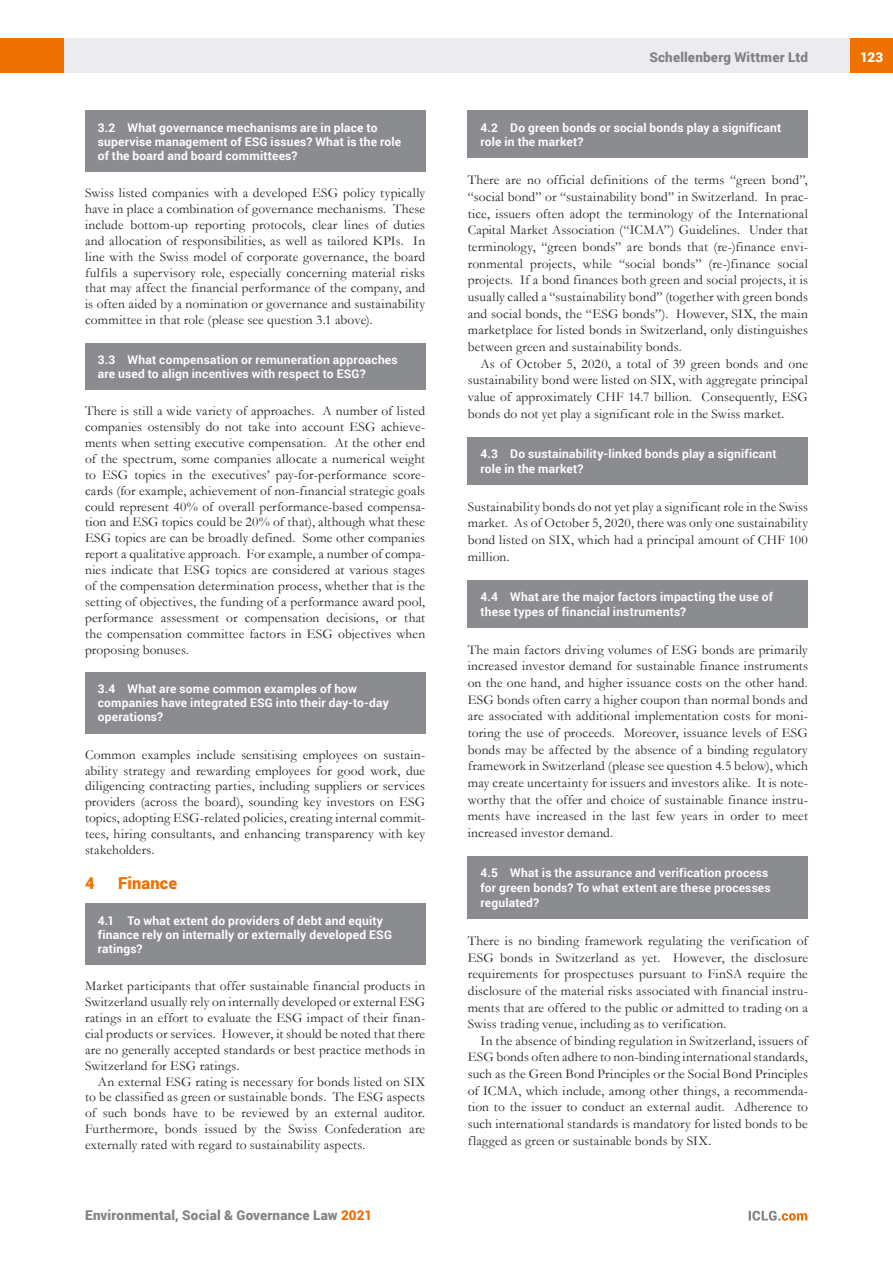
<style>
.page{position:relative;width:893px;height:1263px;background:#fff}
.page>*{position:absolute;margin:0;border:0;box-sizing:border-box;transform-origin:0 0}
.MS_Heading{font:900 16.5px "Roboto";letter-spacing:.005em;color:#ef7100}
.MS_Body_Text_-_First{font:13.5px/15.9px "Garamond";letter-spacing:.01em;color:#231f20;text-align:justify}
.MS_Body_Text_-_Secon{font:13.5px/16.6px "Garamond";letter-spacing:.01em;color:#231f20;text-align:justify}
.t1{font:900 13.5px "Roboto";letter-spacing:.015em;color:#808285}
.t2{font:900 13.5px "Roboto";color:#fff}
.MS_-_Question{font:700 12px/14.9px "Roboto";letter-spacing:.015em;color:#fff}
.MS_-_Question_follow{font:700 12px/14.1px "Roboto";letter-spacing:.015em;color:#fff}
.s1{color:#ef7100}
</style>
<div class="page">
<div style="left:64px;top:38px;width:786px;height:34px;background:#ececee"></div>
<div style="left:850px;top:38px;width:43px;height:34px;background:#ef7100"></div>
<div style="left:0;top:38px;width:64px;height:34px;background:#ef7100"></div>
<svg style="left:749px;top:1211px;width:58px;height:9px"></svg>
<div style="left:468px;top:111px;width:340px;height:47px;background:#8a8c8f"></div>
<div style="left:468px;top:437px;width:340px;height:47px;background:#8a8c8f"></div>
<div style="left:468px;top:580px;width:340px;height:48px;background:#8a8c8f"></div>
<div style="left:468px;top:856px;width:340px;height:63px;background:#8a8c8f"></div>
<div style="left:85px;top:111px;width:340px;height:61px;background:#8a8c8f"></div>
<div style="left:85px;top:343px;width:340px;height:47px;background:#8a8c8f"></div>
<div style="left:85px;top:672px;width:340px;height:61px;background:#8a8c8f"></div>
<div style="left:85px;top:904px;width:340px;height:61px;background:#8a8c8f"></div>
<p class="MS_-_Question" style="left:98px;top:120px;width:305px;line-height:14.1px">3.2 What governance mechanisms are in place to supervise management of ESG issues? What is the role of the board and board committees?</p>
<p class="MS_Body_Text_-_First" style="left:85px;top:184px;width:342px">Swiss listed companies with a developed ESG policy typically have in place a combination of governance mechanisms. These include bottom-up reporting protocols, clear lines of duties and allocation of responsibilities, as well as tailored KPIs. In line with the Swiss model of corporate governance, the board fulfils a supervisory role, especially concerning material risks that may affect the financial performance of the company, and is often aided by a nomination or governance and sustainability committee in that role (please see question 3.1 above).</p>
<p class="MS_-_Question" style="left:98px;top:352px;width:301px;line-height:14.1px">3.3 What compensation or remuneration approaches are used to align incentives with respect to ESG?</p>
<p class="MS_Body_Text_-_First" style="left:85px;top:403px;width:342px">There is still a wide variety of approaches. A number of listed companies ostensibly do not take into account ESG achieve&shy;ments when setting executive compensation. At the other end of the spectrum, some companies allocate a numerical weight to ESG topics in the executives’ pay-for-performance score&shy;cards (for example, achievement of non-financial strategic goals could represent 40% of overall performance-based compensa&shy;tion and ESG topics could be 20% of that), although what these ESG topics are can be broadly defined. Some other companies report a qualitative approach. For example, a number of compa&shy;nies indicate that ESG topics are considered at various stages of the compensation determination process, whether that is the setting of objectives, the funding of a performance award pool, performance assessment or compensation decisions, or that the compensation committee factors in ESG objectives when proposing bonuses.</p>
<p class="MS_-_Question" style="left:98px;top:681px;width:293px;line-height:14.1px">3.4 What are some common examples of how companies have integrated ESG into their day-to-day operations?</p>
<p class="MS_Body_Text_-_First" style="left:85px;top:746px;width:342px">Common examples include sensitising employees on sustain&shy;ability strategy and rewarding employees for good work, due diligencing contracting parties, including suppliers or services providers (across the board), sounding key investors on ESG topics, adopting ESG-related policies, creating internal commit&shy;tees, hiring consultants, and enhancing transparency with key stakeholders.</p>
<p class="MS_Heading" style="left:85px;top:872px;width:11px">4</p>
<p class="MS_Heading" style="left:118px;top:872px;width:61px">Finance</p>
<p class="MS_-_Question_follow" style="left:98px;top:913px;width:296px">4.1 To what extent do providers of debt and equity finance rely on internally or externally developed ESG ratings?</p>
<p class="MS_Body_Text_-_First" style="left:85px;top:978px;width:342px">Market participants that offer sustainable financial products in Switzerland usually rely on internally developed or external ESG ratings in an effort to evaluate the ESG impact of their finan&shy;cial products or services. However, it should be noted that there are no generally accepted standards or best practice methods in Switzerland for ESG ratings.</p>
<p class="MS_Body_Text_-_Secon" style="left:85px;top:1073px;width:342px;line-height:15.9px;text-indent:13px">An external ESG rating is necessary for bonds listed on SIX to be classified as green or sustainable bonds. The ESG aspects of such bonds have to be reviewed by an external auditor.<br>Furthermore, bonds issued by the Swiss Confederation are externally rated with regard to sustainability aspects.</p>
<p class="t1" style="left:85px;top:1206px;width:289px">Environmental, Social &amp; Governance Law <span class="s1">2021</span></p>
<p class="t1" style="left:649px;top:48px;width:160px">Schellenberg Wittmer Ltd</p>
<p class="t2" style="left:860px;top:48px;width:24px">123</p>
<p class="MS_-_Question" style="left:480px;top:119px;width:302px">4.2 Do green bonds or social bonds play a significant role in the market?</p>
<p class="MS_Body_Text_-_First" style="left:468px;top:171px;width:342px;line-height:16.6px">There are no official definitions of the terms “green bond”, “social bond” or “sustainability bond” in Switzerland. In prac&shy;tice, issuers often adopt the terminology of the International Capital Market Association (“ICMA”) Guidelines. Under that terminology, “green bonds” are bonds that (re-)finance envi&shy;ronmental projects, while “social bonds” (re-)finance social projects. If a bond finances both green and social projects, it is usually called a “sustainability bond” (together with green bonds and social bonds, the “ESG bonds”). However, SIX, the main marketplace for listed bonds in Switzerland, only distinguishes between green and sustainability bonds.</p>
<p class="MS_Body_Text_-_Secon" style="left:468px;top:355px;width:342px;text-indent:13px">As of October 5, 2020, a total of 39 green bonds and one sustainability bond were listed on SIX, with aggregate principal value of approximately CHF 14.7 billion. Consequently, ESG bonds do not yet play a significant role in the Swiss market.</p>
<p class="MS_-_Question" style="left:480px;top:446px;width:298px">4.3 Do sustainability-linked bonds play a significant role in the market?</p>
<p class="MS_Body_Text_-_First" style="left:468px;top:498px;width:342px;line-height:16.6px">Sustainability bonds do not yet play a significant role in the Swiss market. As of October 5, 2020, there was only one sustainability bond listed on SIX, which had a principal amount of CHF 100 million.</p>
<p class="MS_-_Question" style="left:480px;top:589px;width:294px">4.4 What are the major factors impacting the use of these types of financial instruments?</p>
<p class="MS_Body_Text_-_First" style="left:468px;top:641px;width:342px;line-height:16.6px">The main factors driving volumes of ESG bonds are primarily increased investor demand for sustainable finance instruments on the one hand, and higher issuance costs on the other hand.<br>ESG bonds often carry a higher coupon than normal bonds and are associated with additional implementation costs for moni&shy;toring the use of proceeds. Moreover, issuance levels of ESG bonds may be affected by the absence of a binding regulatory framework in Switzerland (please see question 4.5 below), which may create uncertainty for issuers and investors alike. It is note&shy;worthy that the offer and choice of sustainable finance instru&shy;ments have increased in the last few years in order to meet increased investor demand.</p>
<p class="MS_-_Question" style="left:480px;top:865px;width:292px">4.5 What is the assurance and verification process for green bonds? To what extent are these processes regulated?</p>
<p class="MS_Body_Text_-_First" style="left:468px;top:932px;width:342px;line-height:16.6px">There is no binding framework regulating the verification of ESG bonds in Switzerland as yet. However, the disclosure requirements for prospectuses pursuant to FinSA require the disclosure of the material risks associated with financial instru&shy;ments that are offered to the public or admitted to trading on a Swiss trading venue, including as to verification.</p>
<p class="MS_Body_Text_-_Secon" style="left:468px;top:1032px;width:342px;text-indent:13px">In the absence of binding regulation in Switzerland, issuers of ESG bonds often adhere to non-binding international standards, such as the Green Bond Principles or the Social Bond Principles of ICMA, which include, among other things, a recommenda&shy;tion to the issuer to conduct an external audit. Adherence to such international standards is mandatory for listed bonds to be flagged as green or sustainable bonds by SIX.</p>
</div>
